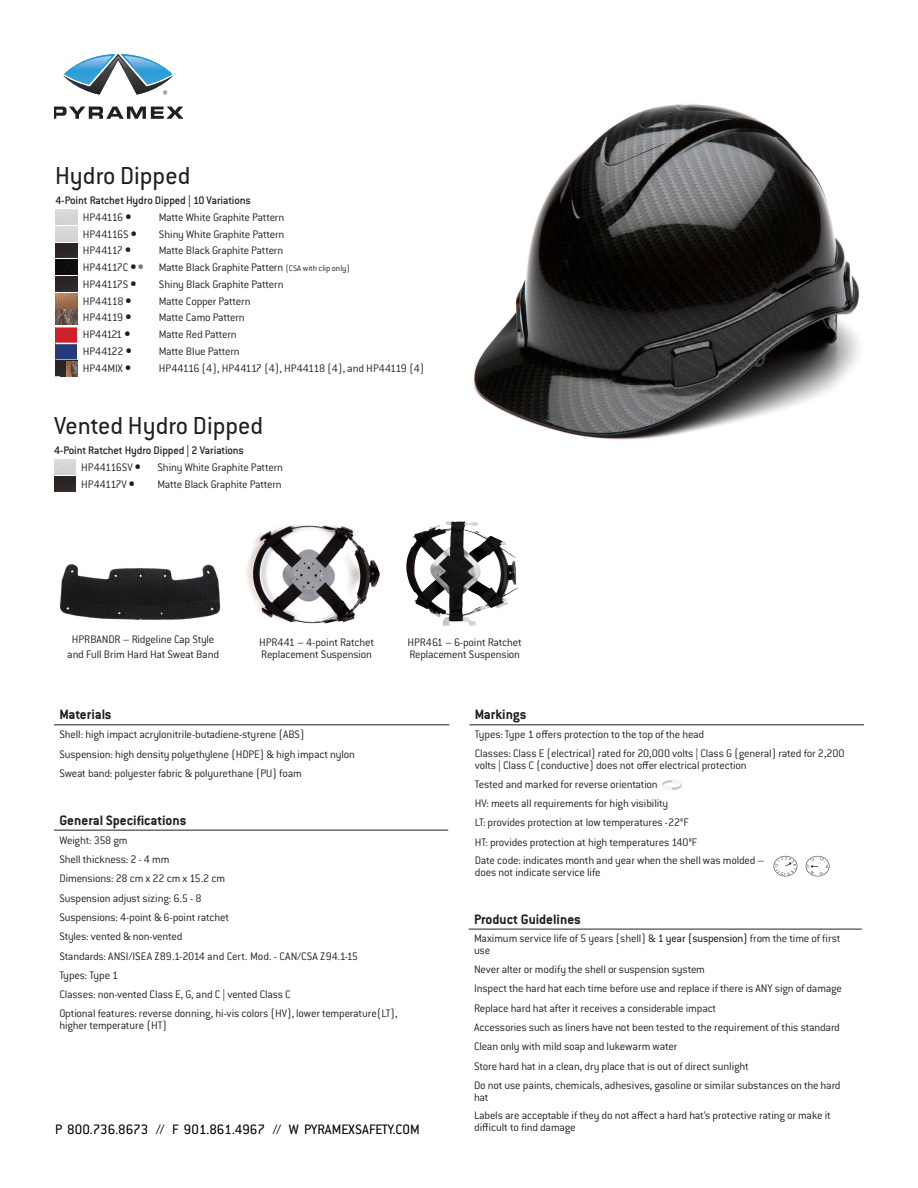
<style>
.page{position:relative;width:918px;height:1188px;background:#fff}
.page>*{position:absolute;margin:0;border:0;box-sizing:border-box;transform-origin:0 0}
.Model_Name{font:27px "Conduit ITC Std";color:#231f20}
.t1{font:700 15px "Conduit ITC Std";color:#231f20}
.t2{font:15px "Conduit ITC Std";color:#000}
.Part_No{font:300 12px/12px "Conduit ITC Std";letter-spacing:-.015em;color:#231f20}
.t3{font:500 12px "Conduit ITC Std";letter-spacing:-.015em;color:#231f20}
.Part_No-2{font:300 12px "Conduit ITC Std";letter-spacing:-.04em;color:#231f20}
.s1{font-weight:900;font-size:13.8px}
.s2{font-weight:900;font-size:13.8px;color:#867770}
.s3{font-size:9px}
.s4{color:#000}
</style>
<div class="page">
<img style="left:473px;top:104px;width:387px;height:336px">
<hr style="left:469px;top:929px;width:393px;height:1px;background:#231f20">
<hr style="left:469px;top:725px;width:395px;height:1px;background:#231f20">
<img style="left:662px;top:779px;width:20px;height:12px">
<svg style="left:774px;top:856px;width:23px;height:20px"></svg>
<svg style="left:806px;top:856px;width:23px;height:20px"></svg>
<hr style="left:54px;top:725px;width:395px;height:1px;background:#231f20">
<hr style="left:54px;top:830px;width:394px;height:1px;background:#231f20">
<img style="left:59px;top:564px;width:162px;height:56px">
<img style="left:246px;top:525px;width:134px;height:99px">
<img style="left:406px;top:521px;width:45px;height:81px">
<img style="left:54px;top:460px;width:22px;height:14px">
<img style="left:54px;top:476px;width:22px;height:15px">
<img style="left:56px;top:361px;width:21px;height:15px">
<div style="left:55px;top:327px;width:22px;height:16px;background:#cd2027"></div>
<div style="left:55px;top:343px;width:22px;height:17px;background:#243a7b"></div>
<svg style="left:55px;top:343px;width:22px;height:1px"></svg>
<hr style="left:55px;top:359px;width:22px;height:2px;background:#fff">
<img style="left:56px;top:210px;width:21px;height:14px">
<img style="left:56px;top:226px;width:21px;height:15px">
<img style="left:56px;top:243px;width:21px;height:15px">
<img style="left:56px;top:260px;width:21px;height:31px">
<img style="left:56px;top:293px;width:21px;height:15px">
<img style="left:56px;top:310px;width:21px;height:15px">
<svg style="left:54px;top:107px;width:128px;height:12px"></svg>
<svg style="left:63px;top:54px;width:110px;height:41px"></svg>
<p class="Model_Name" style="left:55px;top:160px;width:137px">Hydro Dipped</p>
<p class="t3" style="left:55px;top:193px;width:197px">4-Point Ratchet Hydro Dipped | 10 Variations</p>
<p class="Part_No" style="left:83px;top:211px;width:50px">HP44116 <span class="s1">•</span></p>
<p class="Part_No" style="left:159px;top:211px;width:127px">Matte White Graphite Pattern</p>
<p class="Part_No" style="left:83px;top:228px;width:56px">HP44116S <span class="s1">•</span></p>
<p class="Part_No" style="left:159px;top:227px;width:127px">Shiny White Graphite Pattern</p>
<p class="Part_No" style="left:83px;top:244px;width:50px">HP44117 <span class="s1">•</span></p>
<p class="Part_No" style="left:159px;top:244px;width:126px">Matte Black Graphite Pattern</p>
<p class="Part_No" style="left:83px;top:261px;width:63px">HP44117C <span class="s1">•</span><span class="s2">•</span></p>
<p class="Part_No" style="left:159px;top:261px;width:193px">Matte Black Graphite Pattern <span class="s3">(CSA with clip only)</span></p>
<p class="Part_No" style="left:83px;top:278px;width:55px">HP44117S <span class="s1">•</span></p>
<p class="Part_No" style="left:159px;top:278px;width:126px">Shiny Black Graphite Pattern</p>
<p class="Part_No" style="left:83px;top:294px;width:50px">HP44118 <span class="s1">•</span></p>
<p class="Part_No" style="left:159px;top:294px;width:93px">Matte Copper Pattern</p>
<p class="Part_No" style="left:83px;top:311px;width:50px">HP44119 <span class="s1">•</span></p>
<p class="Part_No" style="left:159px;top:311px;width:88px">Matte Camo Pattern</p>
<p class="Part_No-2" style="left:83px;top:327px;width:49px">HP44121 <span class="s1">•</span></p>
<p class="Part_No" style="left:159px;top:328px;width:80px">Matte Red Pattern</p>
<p class="Part_No" style="left:83px;top:345px;width:51px">HP44122 <span class="s1">•</span></p>
<p class="Part_No" style="left:159px;top:345px;width:83px">Matte Blue Pattern</p>
<p class="Part_No" style="left:83px;top:361px;width:50px">HP44MIX <span class="s1">•</span></p>
<p class="Part_No" style="left:159px;top:361px;width:267px">HP44116 (4), HP44117 (4), HP44118 (4), and HP44119 (4)</p>
<p class="Model_Name" style="left:54px;top:410px;width:211px">Vented Hydro Dipped</p>
<p class="t3" style="left:54px;top:443px;width:191px">4-Point Ratchet Hydro Dipped | 2 Variations</p>
<p class="Part_No" style="left:81px;top:461px;width:61px">HP44116SV <span class="s1">•</span></p>
<p class="Part_No" style="left:157px;top:461px;width:127px">Shiny White Graphite Pattern</p>
<p class="Part_No" style="left:81px;top:478px;width:55px">HP44117V <span class="s1">•</span></p>
<p class="Part_No" style="left:157px;top:478px;width:126px">Matte Black Graphite Pattern</p>
<p class="Part_No" style="left:67px;top:632px;width:153px;line-height:15px;text-align:center">HPRBANDR – Ridgeline Cap Style and Full Brim Hard Hat Sweat Band</p>
<p class="Part_No" style="left:259px;top:636px;width:117px">HPR441 – 4-point Ratchet<br>Replacement Suspension</p>
<p class="Part_No" style="left:407px;top:636px;width:116px">HPR461 – 6-point Ratchet<br>Replacement Suspension</p>
<p class="t1" style="left:59px;top:706px;width:54px">Materials</p>
<p class="Part_No" style="left:59px;top:728px;width:247px">Shell: high impact acrylonitrile-butadiene-styrene (ABS)</p>
<p class="Part_No" style="left:59px;top:748px;width:297px">Suspension: high density polyethylene (HDPE) &amp; high impact nylon</p>
<p class="Part_No" style="left:59px;top:767px;width:244px">Sweat band: polyester fabric &amp; polyurethane (PU) foam</p>
<p class="t1" style="left:59px;top:811px;width:129px">General Specifications</p>
<p class="Part_No" style="left:59px;top:833px;width:70px">Weight: 358 gm</p>
<p class="Part_No" style="left:59px;top:853px;width:112px">Shell thickness: 2 - 4 mm</p>
<p class="Part_No" style="left:59px;top:872px;width:167px">Dimensions: 28 cm x 22 cm x 15.2 cm</p>
<p class="Part_No" style="left:59px;top:892px;width:144px">Suspension adjust sizing: 6.5 - 8</p>
<p class="Part_No" style="left:59px;top:911px;width:171px">Suspensions: 4-point &amp; 6-point ratchet</p>
<p class="Part_No" style="left:59px;top:930px;width:125px">Styles: vented &amp; non-vented</p>
<p class="Part_No" style="left:59px;top:950px;width:300px">Standards: ANSI/ISEA Z89.1-2014 and Cert. Mod. - CAN/CSA Z94.1-15</p>
<p class="Part_No" style="left:59px;top:969px;width:60px">Types: Type 1</p>
<p class="Part_No" style="left:59px;top:988px;width:233px">Classes: non-vented Class E, G, and C | vented Class C</p>
<p class="Part_No" style="left:59px;top:1007px;width:340px">Optional features: reverse donning, hi-vis colors (HV), lower temperature(LT), higher temperature (HT)</p>
<p class="t2" style="left:55px;top:1120px;width:366px">P 800.736.8673 // F 901.861.4967 // W PYRAMEXSAFETY.COM</p>
<p class="t1" style="left:475px;top:706px;width:53px">Markings</p>
<p class="Part_No" style="left:475px;top:728px;width:231px">Types: Type 1 offers protection to the top of the head</p>
<p class="Part_No" style="left:475px;top:747px;width:371px">Classes: Class E (electrical) rated for 20,000 volts | Class G (general) rated for 2,200 volts | Class C (conductive) does not offer electrical protection</p>
<p class="Part_No" style="left:475px;top:778px;width:184px">Tested and marked for reverse orientation</p>
<p class="Part_No" style="left:475px;top:797px;width:195px">HV: meets all requirements for high visibility</p>
<p class="Part_No" style="left:475px;top:816px;width:216px">LT: provides protection at low temperatures -22°F</p>
<p class="Part_No" style="left:475px;top:836px;width:224px">HT: provides protection at high temperatures 140°F</p>
<p class="Part_No" style="left:475px;top:854px;width:291px">Date code: indicates month and year when the shell was molded – does not indicate service life</p>
<p class="t1" style="left:474px;top:910px;width:108px">Product Guidelines</p>
<p class="Part_No" style="left:474px;top:932px;width:368px">Maximum service life of 5 years (shell) &amp; <span class="s4">1 year (suspension)</span> from the time of first use</p>
<p class="Part_No" style="left:474px;top:963px;width:232px">Never alter or modify the shell or suspension system</p>
<p class="Part_No" style="left:474px;top:982px;width:369px">Inspect the hard hat each time before use and replace if there is ANY sign of damage</p>
<p class="Part_No" style="left:474px;top:1002px;width:244px">Replace hard hat after it receives a considerable impact</p>
<p class="Part_No" style="left:474px;top:1021px;width:367px">Accessories such as liners have not been tested to the requirement of this standard</p>
<p class="Part_No" style="left:474px;top:1040px;width:205px">Clean only with mild soap and lukewarm water</p>
<p class="Part_No" style="left:474px;top:1060px;width:276px">Store hard hat in a clean, dry place that is out of direct sunlight</p>
<p class="Part_No" style="left:474px;top:1078px;width:368px">Do not use paints, chemicals, adhesives, gasoline or similar substances on the hard hat</p>
<p class="Part_No" style="left:474px;top:1109px;width:358px">Labels are acceptable if they do not affect a hard hat’s protective rating or make it difficult to find damage</p>
</div>
